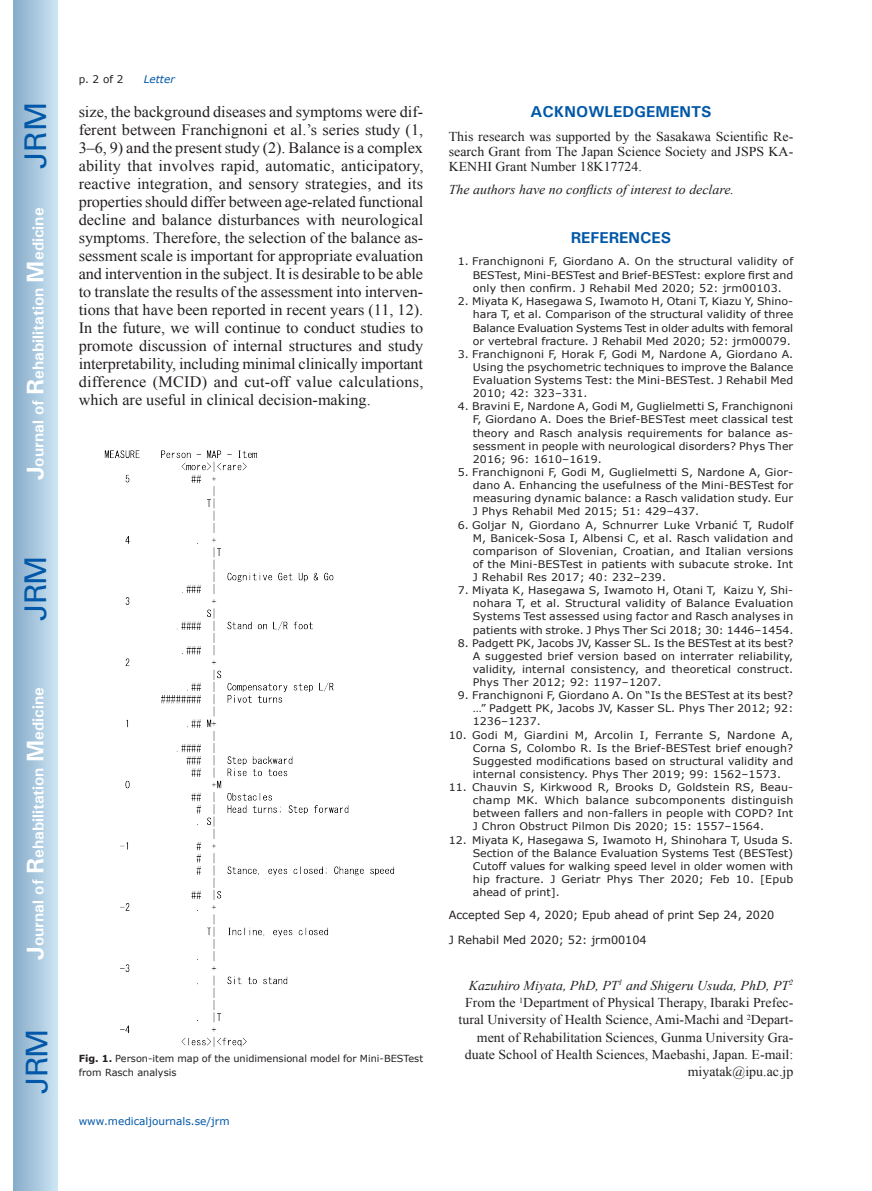
<style>
.page{position:relative;width:872px;height:1191px;background:#fff}
.page>*{position:absolute;margin:0;border:0;box-sizing:border-box;transform-origin:0 0}
.t1{font:30px "Univers";letter-spacing:-.03em;color:#0157a8}
.t2{font:15.75px/18px "Times New Roman";color:#231f20;text-align:justify}
.t3{font:700 15.75px "Univers";color:#fff}
.t4{font:700 15.75px "Univers";color:#0157a8}
.t5{font:13.5px/17.2px "Times New Roman";color:#231f20;text-align:justify}
.t6{font:italic 13.5px "Times New Roman";color:#231f20}
.t7{font:11.25px "Verdana";color:#231f20}
.t8{font:10.5px/13.2px "Verdana";letter-spacing:.01em;color:#231f20;text-align:justify;scale:1.05 1}
.t9{font:10.5px "Verdana";color:#0157a8}
.t10{font:10.5px "Verdana";letter-spacing:.01em;color:#231f20}
.t11{font:italic 10.5px "Verdana";color:#0157a8}
.t12{font:9.75px/13.5px "Verdana";color:#231f20}
.s1{font-size:24px}
.s2{font-style:italic}
.s3{font-weight:700}
</style>
<div class="page">
<div style="left:14px;top:0;width:43px;height:1191px;background:linear-gradient(to right,#88acca,#cbe5f2)"></div>
<img style="left:104px;top:450px;width:291px;height:597px">
<h1 class="t1" style="left:18px;top:169px;width:68px;rotate:-90deg">JRM</h1>
<h2 class="t3" style="left:28px;top:480px;width:274px;rotate:-90deg"><span class="s1">J</span>ournal of <span class="s1">R</span>ehabilitation <span class="s1">M</span>edicine</h2>
<h1 class="t1" style="left:18px;top:620px;width:67px;rotate:-90deg">JRM</h1>
<h2 class="t3" style="left:28px;top:959px;width:274px;rotate:-90deg"><span class="s1">J</span>ournal of <span class="s1">R</span>ehabilitation <span class="s1">M</span>edicine</h2>
<h1 class="t1" style="left:19px;top:1093px;width:67px;rotate:-90deg">JRM</h1>
<p class="t10" style="left:79px;top:72px;width:46px">p. 2 of 2</p>
<p class="t11" style="left:144px;top:72px;width:33px">Letter</p>
<p class="t2" style="left:79px;top:103px;width:346px">size, the background diseases and symptoms were dif&shy;ferent between Franchignoni et al.’s series study (1, 3–6, 9) and the present study (2). Balance is a complex ability that involves rapid, automatic, anticipatory, reactive integration, and sensory strategies, and its properties should differ between age-related functional decline and balance disturbances with neurological symptoms. Therefore, the selection of the balance as&shy;sessment scale is important for appropriate evaluation and intervention in the subject. It is desirable to be able to translate the results of the assessment into interven&shy;tions that have been reported in recent years (11, 12).<br>In the future, we will continue to conduct studies to promote discussion of internal structures and study interpretability, including minimal clinically important difference (MCID) and cut-off value calculations, which are useful in clinical decision-making.</p>
<h2 class="t4" style="left:530px;top:102px;width:183px">ACKNOWLEDGEMENTS</h2>
<p class="t5" style="left:449px;top:129px;width:346px;line-height:15px">This research was supported by the Sasakawa Scientific Re&shy;search Grant from The Japan Science Society and JSPS KA-KENHI Grant Number 18K17724.</p>
<p class="t6" style="left:449px;top:180px;width:287px">The authors have no conflicts of interest to declare.</p>
<h2 class="t4" style="left:571px;top:227px;width:102px">REFERENCES</h2>
<p class="t8" style="left:473px;top:255px;width:307px;text-indent:-15px">1. Franchignoni F, Giordano A. On the structural validity of BESTest, Mini-BESTest and Brief-BESTest: explore first and only then confirm. J Rehabil Med 2020; 52: jrm00103.</p>
<p class="t8" style="left:473px;top:295px;width:307px;text-indent:-15px">2. Miyata K, Hasegawa S, Iwamoto H, Otani T, Kiazu Y, Shino&shy;hara T, et al. Comparison of the structural validity of three Balance Evaluation Systems Test in older adults with femoral or vertebral fracture. J Rehabil Med 2020; 52: jrm00079.</p>
<p class="t8" style="left:473px;top:347px;width:307px;text-indent:-15px">3. Franchignoni F, Horak F, Godi M, Nardone A, Giordano A.<br>Using the psychometric techniques to improve the Balance Evaluation Systems Test: the Mini-BESTest. J Rehabil Med 2010; 42: 323–331.</p>
<p class="t8" style="left:473px;top:400px;width:307px;text-indent:-15px">4. Bravini E, Nardone A, Godi M, Guglielmetti S, Franchignoni F, Giordano A. Does the Brief-BESTest meet classical test theory and Rasch analysis requirements for balance as&shy;sessment in people with neurological disorders? Phys Ther 2016; 96: 1610–1619.</p>
<p class="t8" style="left:473px;top:466px;width:307px;text-indent:-15px">5. Franchignoni F, Godi M, Guglielmetti S, Nardone A, Gior&shy;dano A. Enhancing the usefulness of the Mini-BESTest for measuring dynamic balance: a Rasch validation study. Eur J Phys Rehabil Med 2015; 51: 429–437.</p>
<p class="t8" style="left:473px;top:518px;width:307px;text-indent:-15px">6. Goljar N, Giordano A, Schnurrer Luke Vrbanić T, Rudolf M, Banicek-Sosa I, Albensi C, et al. Rasch validation and comparison of Slovenian, Croatian, and Italian versions of the Mini-BESTest in patients with subacute stroke. Int J Rehabil Res 2017; 40: 232–239.</p>
<p class="t8" style="left:473px;top:584px;width:307px;text-indent:-15px">7. Miyata K, Hasegawa S, Iwamoto H, Otani T, Kaizu Y, Shi&shy;nohara T, et al. Structural validity of Balance Evaluation Systems Test assessed using factor and Rasch analyses in patients with stroke. J Phys Ther Sci 2018; 30: 1446–1454.</p>
<p class="t8" style="left:473px;top:636px;width:307px;text-indent:-15px">8. Padgett PK, Jacobs JV, Kasser SL. Is the BESTest at its best?<br>A suggested brief version based on interrater reliability, validity, internal consistency, and theoretical construct.<br>Phys Ther 2012; 92: 1197–1207.</p>
<p class="t8" style="left:473px;top:689px;width:307px;text-indent:-15px">9. Franchignoni F, Giordano A. On “Is the BESTest at its best? …” Padgett PK, Jacobs JV, Kasser SL. Phys Ther 2012; 92:<br>1236–1237.</p>
<p class="t8" style="left:473px;top:728px;width:307px;text-indent:-24px">10. Godi M, Giardini M, Arcolin I, Ferrante S, Nardone A, Corna S, Colombo R. Is the Brief-BESTest brief enough?<br>Suggested modifications based on structural validity and internal consistency. Phys Ther 2019; 99: 1562–1573.</p>
<p class="t8" style="left:473px;top:781px;width:307px;text-indent:-24px">11. Chauvin S, Kirkwood R, Brooks D, Goldstein RS, Beau&shy;champ MK. Which balance subcomponents distinguish between fallers and non-fallers in people with COPD? Int J Chron Obstruct Pilmon Dis 2020; 15: 1557–1564.</p>
<p class="t8" style="left:473px;top:833px;width:307px;text-indent:-24px">12. Miyata K, Hasegawa S, Iwamoto H, Shinohara T, Usuda S.<br>Section of the Balance Evaluation Systems Test (BESTest)<br>Cutoff values for walking speed level in older women with hip fracture. J Geriatr Phys Ther 2020; Feb 10. [Epub ahead of print].</p>
<p class="t7" style="left:449px;top:907px;width:327px">Accepted Sep 4, 2020; Epub ahead of print Sep 24, 2020</p>
<p class="t7" style="left:449px;top:933px;width:199px">J Rehabil Med 2020; 52: jrm00104</p>
<p class="t5" style="left:458px;top:976px;width:336px;text-align:right"><span class="s2">Kazuhiro Miyata, PhD, PT</span><sup>1</sup> <span class="s2">and Shigeru Usuda, PhD, PT</span><sup>2<br></sup>From the <sup>1</sup>Department of Physical Therapy, Ibaraki Prefec&shy;tural University of Health Science, Ami-Machi and <sup>2</sup>Depart&shy;ment of Rehabilitation Sciences, Gunma University Gra&shy;duate School of Health Sciences, Maebashi, Japan. E-mail: miyatak@ipu.ac.jp</p>
<p class="t12" style="left:79px;top:1052px;width:346px"><span class="s3">Fig. 1.</span> Person-item map of the unidimensional model for Mini-BESTest from Rasch analysis</p>
<p class="t9" style="left:79px;top:1114px;width:152px">www.medicaljournals.se/jrm</p>
</div>
